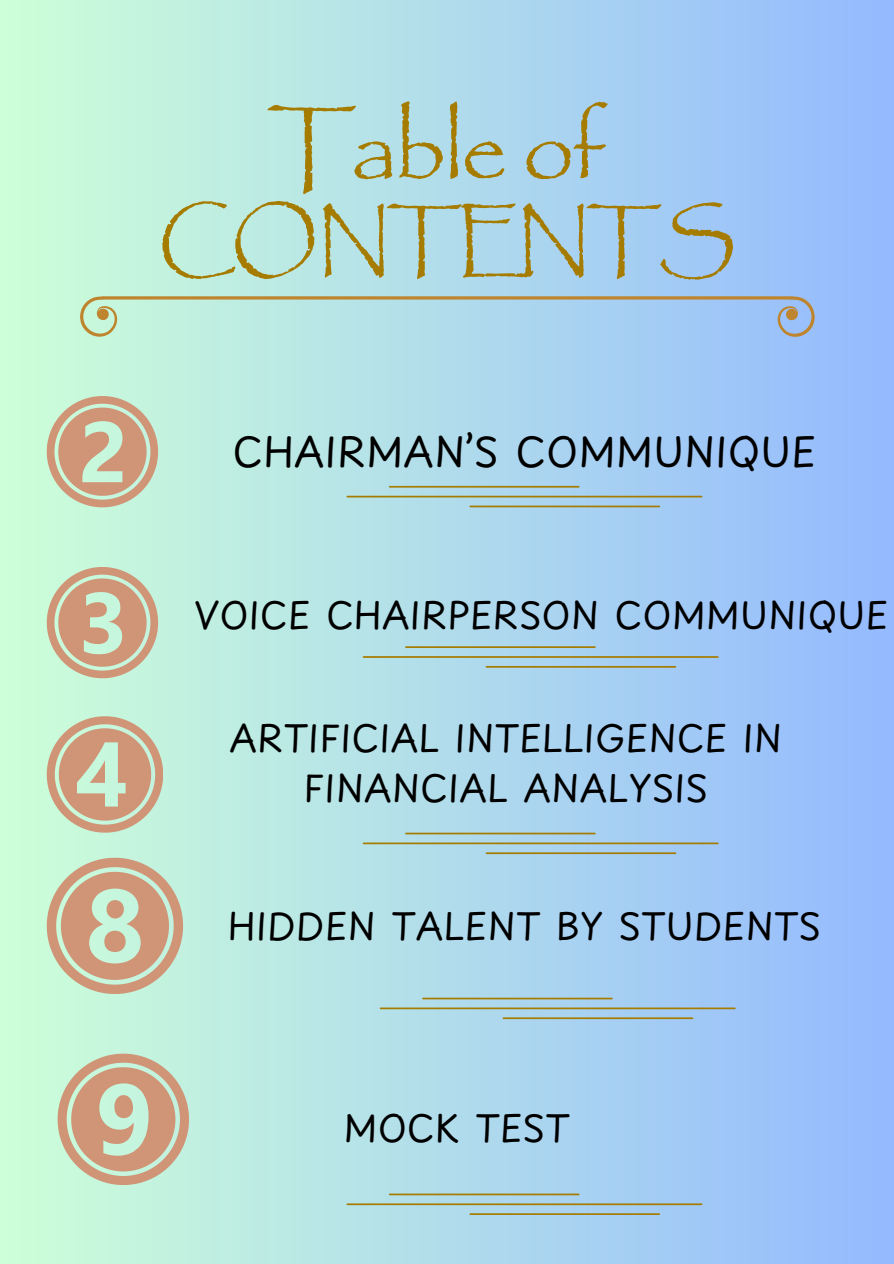
<style>
.page{position:relative;width:894px;height:1264px;background:#fff}
.page>*{position:absolute;margin:0;border:0;box-sizing:border-box;transform-origin:0 0}
.t1{font:81px "Papyrus Std";color:#a67c00}
.t2{font:68.55px "Papyrus Std";color:#a67c00}
.t3{font:39.75px "Playpen Sans";color:#000}
.t4{font:36.3px/50.2px "Playpen Sans";color:#000;text-align:center}
</style>
<div class="page">
<div style="left:0;top:0;width:893px;height:1263px;background:linear-gradient(to right,#cdffd8,#94b9fe)"></div>
<svg style="left:47px;top:396px;width:111px;height:111px;background:#ccbca0"></svg>
<svg style="left:47px;top:567px;width:111px;height:111px;background:#ccbc9f"></svg>
<svg style="left:47px;top:716px;width:116px;height:116px;background:#cbbda0"></svg>
<svg style="left:47px;top:857px;width:136px;height:136px;background:#cbbea2"></svg>
<hr style="left:346px;top:496px;width:356px;height:1px;background:#a67c00">
<hr style="left:389px;top:486px;width:190px;height:1px;background:#a67c00">
<hr style="left:469px;top:505px;width:190px;height:2px;background:#a67c00">
<hr style="left:362px;top:656px;width:356px;height:2px;background:#a67c00">
<hr style="left:405px;top:646px;width:190px;height:2px;background:#a67c00">
<hr style="left:485px;top:666px;width:191px;height:1px;background:#a67c00">
<hr style="left:362px;top:842px;width:356px;height:2px;background:#a67c00">
<hr style="left:405px;top:832px;width:190px;height:2px;background:#a67c00">
<hr style="left:485px;top:852px;width:191px;height:2px;background:#a67c00">
<hr style="left:379px;top:1007px;width:356px;height:2px;background:#a67c00">
<hr style="left:422px;top:997px;width:190px;height:2px;background:#a67c00">
<hr style="left:502px;top:1017px;width:191px;height:2px;background:#a67c00">
<svg style="left:80px;top:296px;width:734px;height:41px;background:#b2d3d7"></svg>
<hr style="left:346px;top:1203px;width:356px;height:2px;background:#a67c00">
<hr style="left:389px;top:1193px;width:190px;height:2px;background:#a67c00">
<hr style="left:469px;top:1213px;width:190px;height:1px;background:#a67c00">
<svg style="left:58px;top:1053px;width:131px;height:131px;background:#cbbda2"></svg>
<h1 class="t1" style="left:271px;top:101px;width:334px">Table of</h1>
<h2 class="t2" style="left:158px;top:200px;width:579px">CONTENTS</h2>
<p class="t3" style="left:232px;top:420px;width:585px">CHAIRMAN’S COMMUNIQUE</p>
<p class="t4" style="left:194px;top:588px;width:695px">VOICE CHAIRPERSON COMMUNIQUE</p>
<p class="t4" style="left:229px;top:711px;width:554px">ARTIFICIAL INTELLIGENCE IN<br>FINANCIAL ANALYSIS</p>
<p class="t4" style="left:228px;top:899px;width:594px">HIDDEN TALENT BY STUDENTS</p>
<p class="t4" style="left:343px;top:1101px;width:227px">MOCK TEST</p>
</div>
